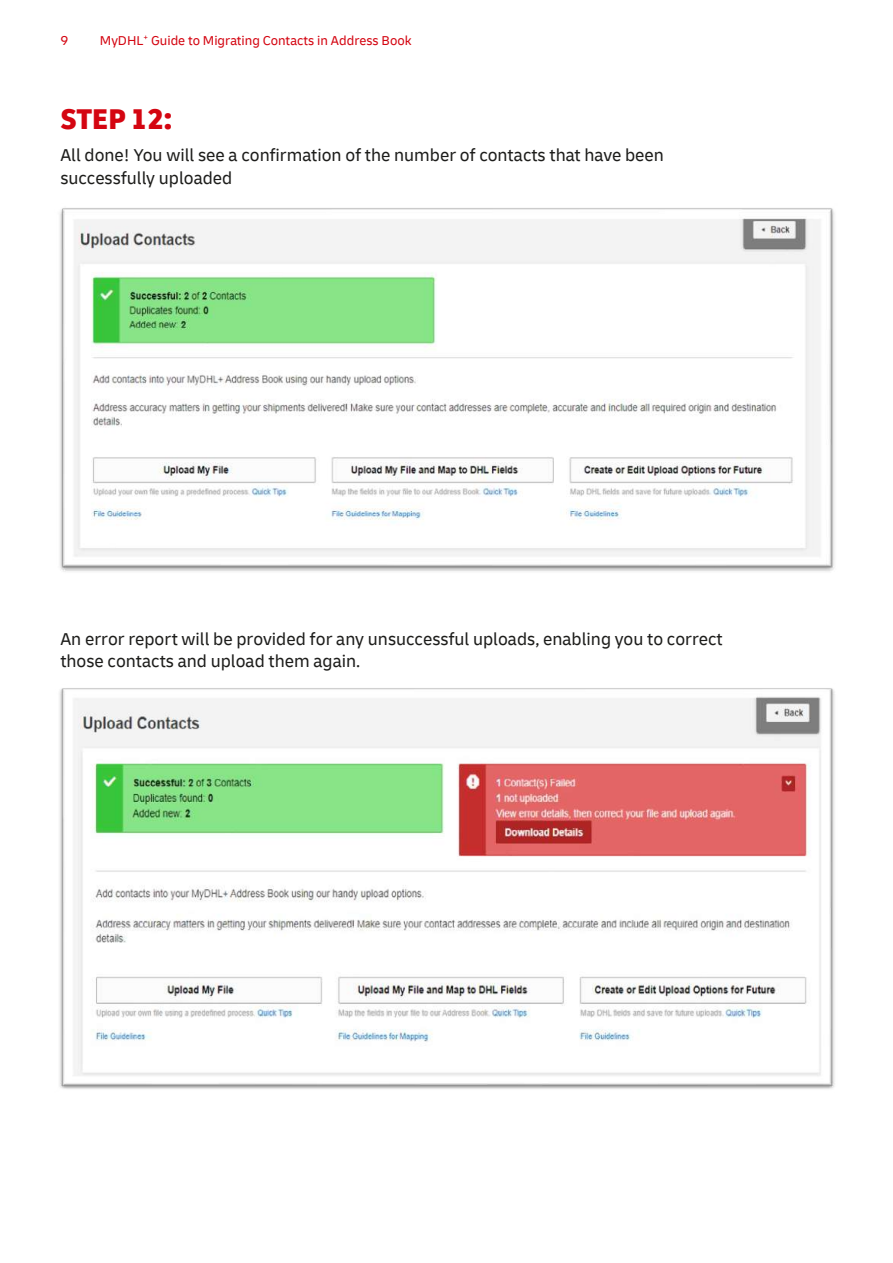
<style>
.page{position:relative;width:893px;height:1263px;background:#fff}
.page>*{position:absolute;margin:0;border:0;box-sizing:border-box;transform-origin:0 0}
.t1{font:900 condensed 30px "Delivery";color:#d40511}
.t2{font:18px/22.5px "Delivery";color:#1d1d1b}
.t3{font:13.5px "Delivery";color:#d40511}
</style>
<div class="page">
<img style="left:60px;top:208px;width:775px;height:364px">
<img style="left:59px;top:688px;width:776px;height:401px">
<p class="t3" style="left:60px;top:32px;width:9px">9</p>
<p class="t3" style="left:100px;top:32px;width:313px">MyDHL<sup>+</sup> Guide to Migrating Contacts in Address Book</p>
<h1 class="t1" style="left:60px;top:100px;width:113px">STEP 12:</h1>
<p class="t2" style="left:60px;top:144px;width:605px">All done! You will see a confirmation of the number of contacts that have been successfully uploaded</p>
<p class="t2" style="left:60px;top:627px;width:664px">An error report will be provided for any unsuccessful uploads, enabling you to correct those contacts and upload them again.</p>
</div>
